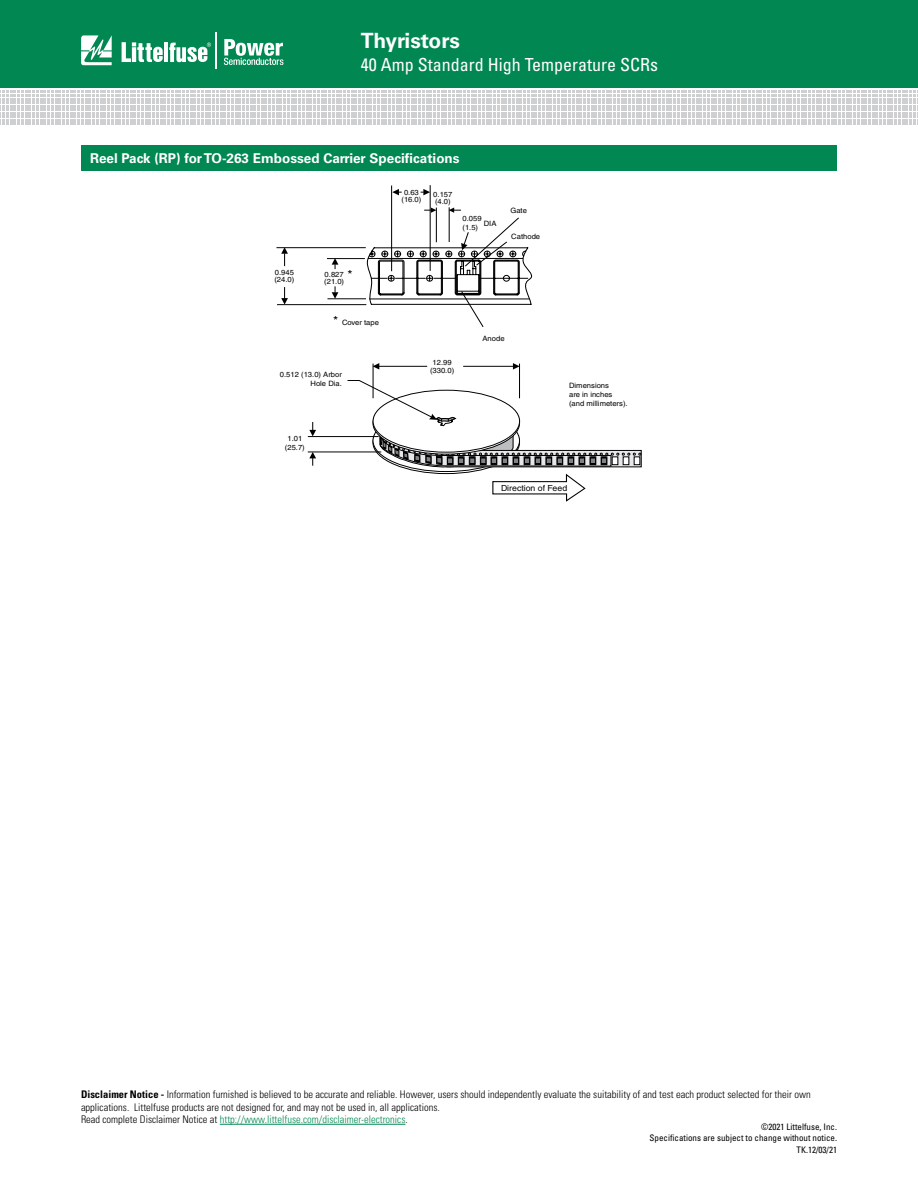
<style>
.page{position:relative;width:918px;height:1188px;background:#fff}
.page>*{position:absolute;margin:0;border:0;box-sizing:border-box;transform-origin:0 0}
.t1{font:700 21px "Univers LT Std";color:#fff}
.t2{font:condensed 18px "Univers LT Std";color:#fff}
.t3{font:700 13.5px "Univers LT Std";color:#fff}
.t4{font:12.6px "Helvetica LT Std";color:#000;scale:1.04 1}
.t5{font:300 condensed 10.5px/12.6px "Univers LT Std";color:#000}
.t6{font:condensed 9px/10.8px "Univers LT Std";color:#000;text-align:right}
.t7{font:8.4px "Helvetica LT Std";color:#000;scale:1.04 1}
.t8{font:7.35px/7.4px "Helvetica LT Std";color:#000;scale:1.04 1}
.s1{font-size:12.6px}
.s2{font-weight:700}
.s3{color:#008752}
</style>
<div class="page">
<div style="left:0;top:0;width:918px;height:88px;background:#008752"></div>
<svg style="left:2px;top:91px;width:916px;height:34px"></svg>
<hr style="left:215px;top:32px;width:1px;height:37px;background:#fff">
<svg style="left:224px;top:39px;width:60px;height:26px"></svg>
<svg style="left:81px;top:35px;width:31px;height:30px"></svg>
<hr style="left:164px;top:43px;width:4px;height:19px;background:#fff">
<svg style="left:122px;top:42px;width:41px;height:20px"></svg>
<svg style="left:169px;top:43px;width:42px;height:19px"></svg>
<div style="left:81px;top:145px;width:756px;height:25px;background:#008752"></div>
<hr style="left:373px;top:364px;width:1px;height:34px;background:#000">
<hr style="left:519px;top:364px;width:1px;height:34px;background:#000">
<svg style="left:309px;top:422px;width:7px;height:14px"></svg>
<hr style="left:463px;top:366px;width:50px;height:1px;background:#000">
<svg style="left:513px;top:363px;width:7px;height:7px"></svg>
<hr style="left:379px;top:366px;width:48px;height:1px;background:#000">
<svg style="left:373px;top:363px;width:6px;height:7px"></svg>
<svg style="left:309px;top:453px;width:7px;height:13px"></svg>
<hr style="left:308px;top:436px;width:71px;height:1px;background:#000">
<hr style="left:308px;top:452px;width:73px;height:1px;background:#000">
<hr style="left:391px;top:186px;width:1px;height:85px;background:#000">
<svg style="left:392px;top:189px;width:10px;height:6px"></svg>
<hr style="left:430px;top:185px;width:1px;height:86px;background:#000">
<svg style="left:421px;top:189px;width:9px;height:6px"></svg>
<hr style="left:449px;top:207px;width:1px;height:35px;background:#000">
<hr style="left:276px;top:247px;width:90px;height:1px;background:#000">
<hr style="left:277px;top:304px;width:89px;height:1px;background:#000">
<svg style="left:281px;top:247px;width:7px;height:19px"></svg>
<svg style="left:281px;top:287px;width:7px;height:18px"></svg>
<hr style="left:327px;top:258px;width:38px;height:1px;background:#000">
<hr style="left:328px;top:299px;width:38px;height:1px;background:#000">
<svg style="left:332px;top:258px;width:6px;height:11px"></svg>
<svg style="left:332px;top:286px;width:6px;height:13px"></svg>
<svg style="left:347px;top:380px;width:294px;height:122px"></svg>
<svg style="left:367px;top:208px;width:166px;height:119px"></svg>
<hr style="left:220px;top:1124px;width:185px;height:1px;background:#008752">
<h1 class="t1" style="left:361px;top:28px;width:101px">Thyristors</h1>
<h2 class="t2" style="left:361px;top:54px;width:299px">40 Amp Standard High Temperature SCRs</h2>
<p class="t3" style="left:90px;top:150px;width:371px">Reel Pack (RP) for TO-263 Embossed Carrier Specifications</p>
<p class="t8" style="left:274px;top:269px;width:21px">0.945 (24.0)</p>
<p class="t4" style="left:347px;top:267px;width:6px">*</p>
<p class="t8" style="left:324px;top:270px;width:21px">0.827 (21.0)</p>
<p class="t8" style="left:333px;top:319px;width:46px"><span class="s1">*</span> Cover tape</p>
<p class="t8" style="left:401px;top:189px;width:21px;text-align:center">0.63 (16.0)</p>
<p class="t8" style="left:433px;top:190px;width:20px">0.157 (4.0)</p>
<p class="t8" style="left:463px;top:215px;width:20px">0.059</p>
<p class="t8" style="left:484px;top:219px;width:14px">DIA</p>
<p class="t8" style="left:463px;top:224px;width:17px">(1.5)</p>
<p class="t8" style="left:510px;top:206px;width:17px">Gate</p>
<p class="t8" style="left:511px;top:232px;width:29px">Cathode</p>
<p class="t8" style="left:280px;top:370px;width:61px;line-height:8.9px;text-align:right">0.512 (13.0) Arbor<br>Hole Dia.</p>
<p class="t8" style="left:285px;top:434px;width:21px;line-height:8.9px;text-align:center">1.01 (25.7)</p>
<p class="t8" style="left:430px;top:359px;width:25px;text-align:center">12.99 (330.0)</p>
<p class="t8" style="left:483px;top:334px;width:23px">Anode</p>
<p class="t8" style="left:569px;top:381px;width:58px;line-height:8.9px">Dimensions<br>are in inches (and millimeters).</p>
<p class="t7" style="left:501px;top:483px;width:65px">Direction of Feed</p>
<p class="t5" style="left:81px;top:1088px;width:731px"><span class="s2">Disclaimer Notice -</span> Information furnished is believed to be accurate and reliable. However, users should independently evaluate the suitability of and test each product selected for their own applications. Littelfuse products are not designed for, and may not be used in, all applications.<br>Read complete Disclaimer Notice at <span class="s3">http://www.littelfuse.com/disclaimer-electronics</span>.</p>
<p class="t6" style="left:650px;top:1121px;width:189px">©2021 Littelfuse, Inc.<br>Specifications are subject to change without notice.</p>
<p class="t6" style="left:797px;top:1145px;width:42px">TK.12/03/21</p>
</div>
